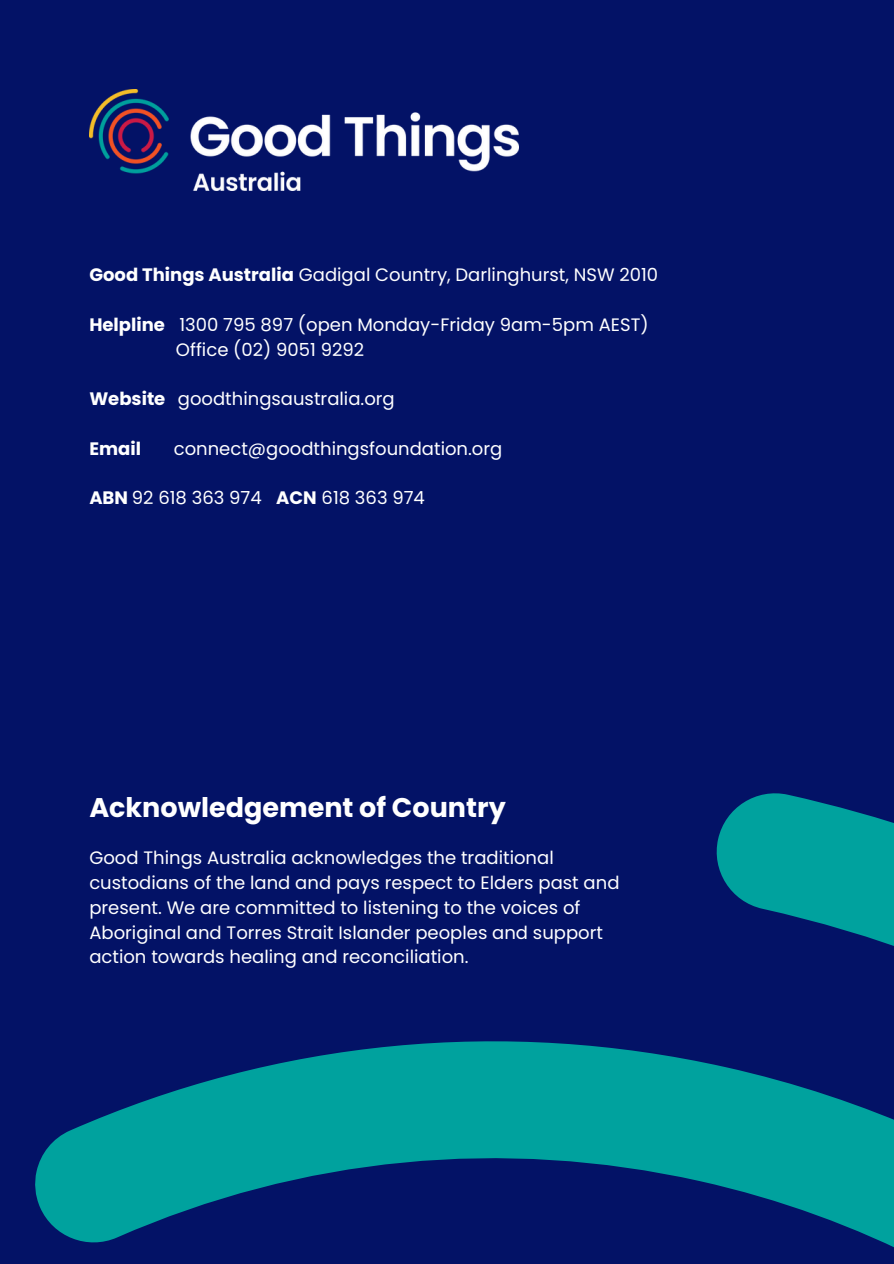
<style>
.page{position:relative;width:894px;height:1264px;background:#fff}
.page>*{position:absolute;margin:0;border:0;box-sizing:border-box;transform-origin:0 0}
.t1{font:700 27px "Poppins";color:#fff}
.t2{font:18px/24.8px "Poppins";color:#fff}
.t3{font:700 18px "Poppins";color:#fff}
.s1{font-weight:700}
</style>
<div class="page">
<div style="left:0;top:0;width:893px;height:1263px;background:#031266"></div>
<svg style="left:716px;top:793px;width:177px;height:153px"></svg>
<svg style="left:35px;top:1041px;width:858px;height:206px;fill:#00a29e"></svg>
<img style="left:89px;top:89px;width:429px;height:102px">
<p class="t2" style="left:89px;top:263px;width:570px"><span class="s1">Good Things Australia</span> Gadigal Country, Darlinghurst, NSW 2010</p>
<p class="t2" style="left:89px;top:312px;width:560px"><span class="s1">Helpline</span> 1300 795 897 (open Monday-Friday 9am-5pm AEST)</p>
<p class="t2" style="left:176px;top:337px;width:190px">Office (02) 9051 9292</p>
<p class="t2" style="left:89px;top:386px;width:307px"><span class="s1">Website</span> goodthingsaustralia.org</p>
<p class="t3" style="left:89px;top:436px;width:53px">Email</p>
<p class="t2" style="left:174px;top:436px;width:330px">connect@goodthingsfoundation.org</p>
<p class="t2" style="left:89px;top:485px;width:337px"><span class="s1">ABN</span> 92 618 363 974 <span class="s1">ACN</span> 618 363 974</p>
<p class="t1" style="left:89px;top:788px;width:418px">Acknowledgement of Country</p>
<h2 class="t2" style="left:89px;top:845px;width:531px">Good Things Australia acknowledges the traditional custodians of the land and pays respect to Elders past and present. We are committed to listening to the voices of Aboriginal and Torres Strait Islander peoples and support action towards healing and reconciliation.</h2>
</div>
